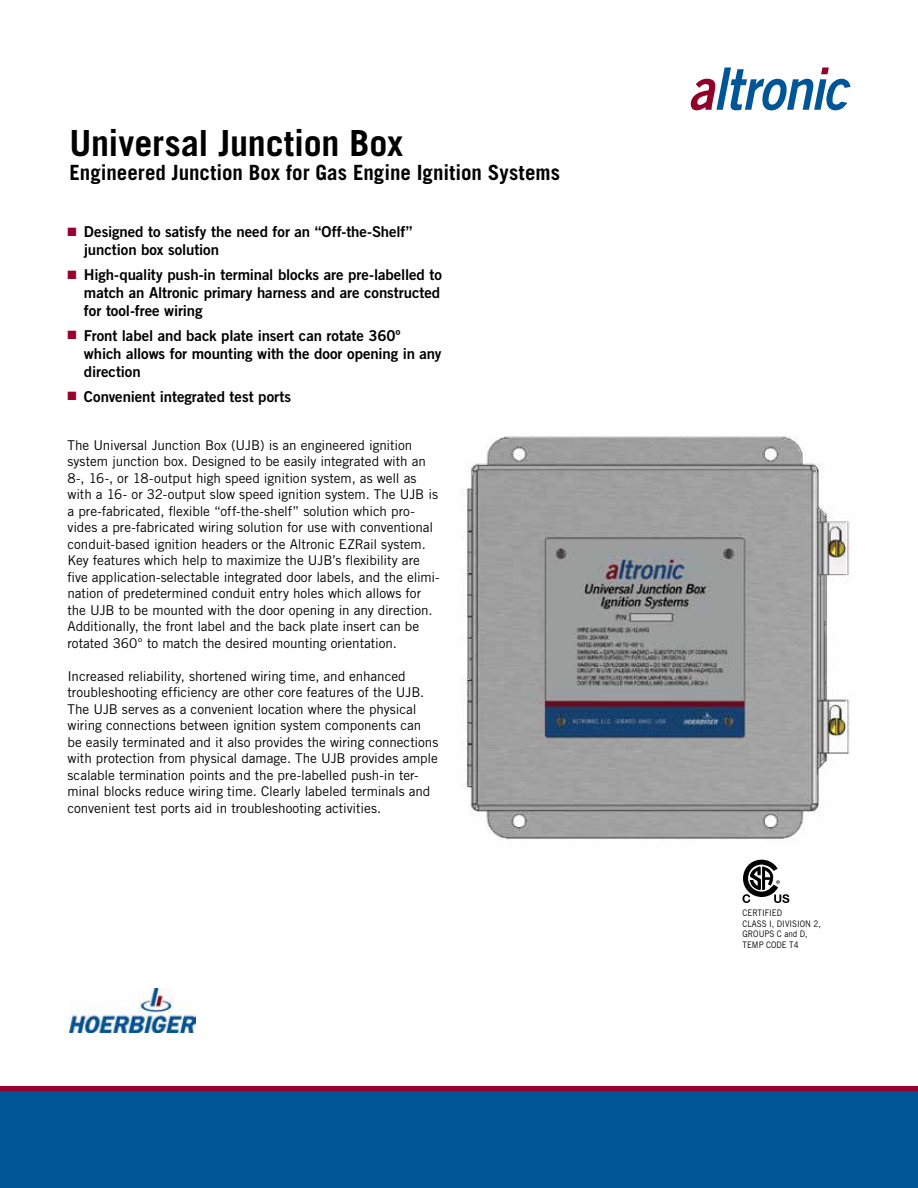
<style>
.page{position:relative;width:918px;height:1188px;background:#fff}
.page>*{position:absolute;margin:0;border:0;box-sizing:border-box;transform-origin:0 0}
.t1{font:700 36px "Trade Gothic";letter-spacing:-.005em;color:#000}
.t2{font:700 21px "Trade Gothic";color:#000}
.t3{font:15px/18px "Trade Gothic Bold Two";letter-spacing:-.005em;color:#000}
.t4{font:13.5px/16.5px "Trade Gothic";letter-spacing:-.005em;color:#000}
.t5{font:9px/10.5px "Trade Gothic";color:#000;scale:.9 1}
.s1{color:#98002e}
</style>
<div class="page">
<div style="left:0;top:1090px;width:918px;height:98px;background:#005596"></div>
<svg style="left:691px;top:68px;width:159px;height:42px"></svg>
<img style="left:70px;top:989px;width:125px;height:43px">
<div style="left:0;top:1086px;width:918px;height:5px;background:#98002e"></div>
<svg style="left:743px;top:860px;width:46px;height:43px"></svg>
<img style="left:463px;top:436px;width:388px;height:405px">
<h1 class="t1" style="left:70px;top:121px;width:335px">Universal Junction Box</h1>
<h2 class="t2" style="left:70px;top:160px;width:492px">Engineered Junction Box for Gas Engine Ignition Systems</h2>
<p class="t3" style="left:84px;top:223px;width:330px;text-indent:-16px"><span class="s1">■</span> Designed to satisfy the need for an “Off-the-Shelf” junction box solution</p>
<p class="t3" style="left:84px;top:266px;width:359px;text-align:justify;text-indent:-16px"><span class="s1">■</span> High-quality push-in terminal blocks are pre-labelled to match an Altronic primary harness and are constructed for tool-free wiring</p>
<p class="t3" style="left:84px;top:326px;width:359px;text-indent:-16px"><span class="s1">■</span> Front label and back plate insert can rotate 360º which allows for mounting with the door opening in any direction</p>
<p class="t3" style="left:68px;top:387px;width:225px"><span class="s1">■</span> Convenient integrated test ports</p>
<p class="t4" style="left:68px;top:436px;width:374px">The Universal Junction Box (UJB) is an engineered ignition system junction box. Designed to be easily integrated with an 8-, 16-, or 18-output high speed ignition system, as well as with a 16- or 32-output slow speed ignition system. The UJB is a pre-fabricated, flexible “off-the-shelf” solution which pro&shy;vides a pre-fabricated wiring solution for use with conventional conduit-based ignition headers or the Altronic EZRail system.<br>Key features which help to maximize the UJB’s flexibility are five application-selectable integrated door labels, and the elimi&shy;nation of predetermined conduit entry holes which allows for the UJB to be mounted with the door opening in any direction.<br>Additionally, the front label and the back plate insert can be rotated 360° to match the desired mounting orientation.</p>
<p class="t4" style="left:68px;top:667px;width:372px">Increased reliability, shortened wiring time, and enhanced troubleshooting efficiency are other core features of the UJB.<br>The UJB serves as a convenient location where the physical wiring connections between ignition system components can be easily terminated and it also provides the wiring connections with protection from physical damage. The UJB provides ample scalable termination points and the pre-labelled push-in ter&shy;minal blocks reduce wiring time. Clearly labeled terminals and convenient test ports aid in troubleshooting activities.</p>
<p class="t5" style="left:742px;top:908px;width:89px">CERTIFIED<br>CLASS I, DIVISION 2,<br>GROUPS C and D,<br>TEMP CODE T4</p>
</div>
